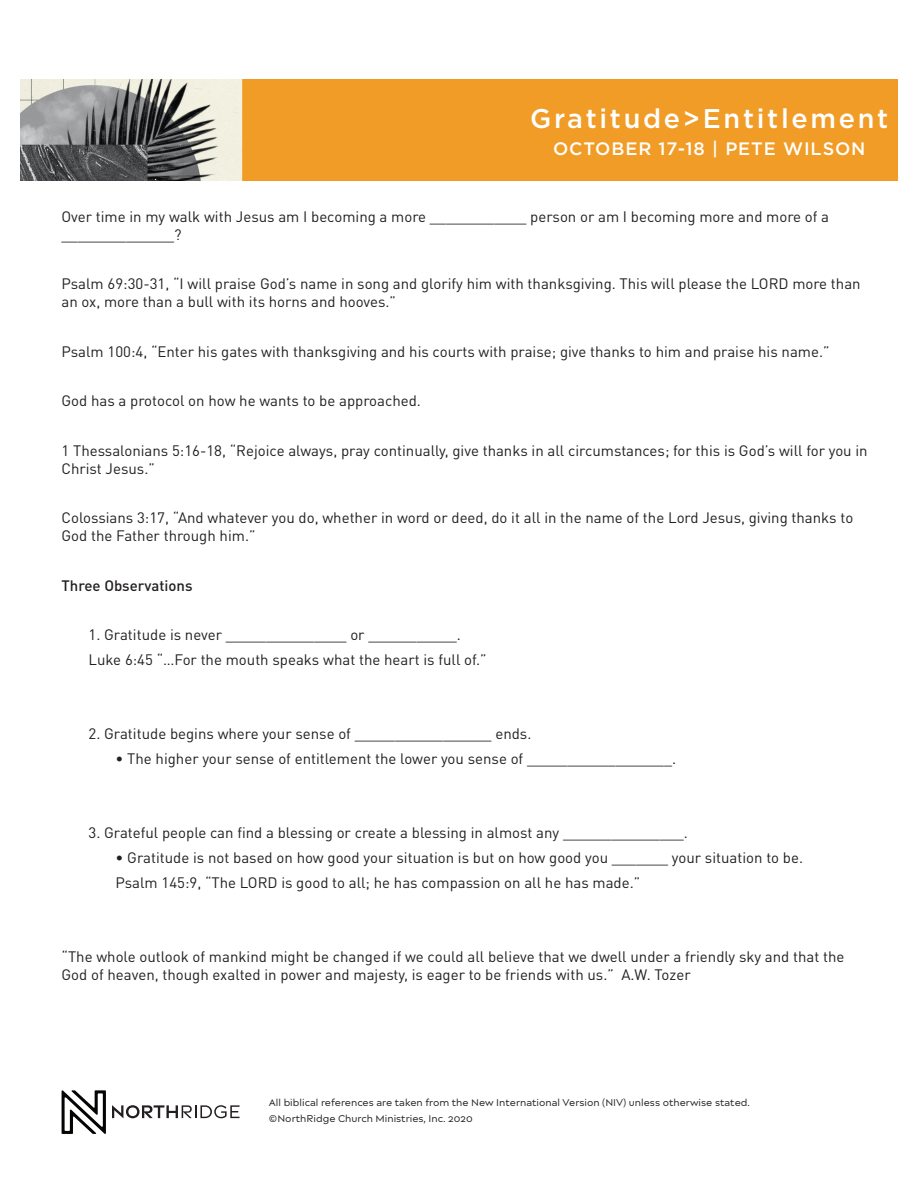
<style>
.page{position:relative;width:918px;height:1188px;background:#fff}
.page>*{position:absolute;margin:0;border:0;box-sizing:border-box;transform-origin:0 0}
.t1{font:500 27px "Gotham";letter-spacing:.1em;color:#fff}
.t2{font:500 18px "Gotham";letter-spacing:.05em;color:#fff}
.t3{font:15px/18px "DINOT";color:#231f20}
.t4{font:500 15px "DINOT";color:#231f20}
.t5{font:10.5px/16.5px "Matteo";color:#231f20}
</style>
<div class="page">
<svg style="left:62px;top:1090px;width:44px;height:44px"></svg>
<svg style="left:112px;top:1105px;width:128px;height:13px"></svg>
<img style="left:20px;top:80px;width:878px;height:100px">
<h1 class="t1" style="left:530px;top:101px;width:360px">Gratitude&gt;Entitlement</h1>
<p class="t2" style="left:553px;top:137px;width:314px">OCTOBER 17-18 | PETE WILSON</p>
<p class="t3" style="left:62px;top:207px;width:769px">Over time in my walk with Jesus am I becoming a more ____________ person or am I becoming more and more of a ______________?</p>
<p class="t3" style="left:62px;top:274px;width:801px">Psalm 69:30-31, “I will praise God’s name in song and glorify him with thanksgiving. This will please the LORD more than an ox, more than a bull with its horns and hooves.”</p>
<p class="t3" style="left:62px;top:342px;width:770px">Psalm 100:4, “Enter his gates with thanksgiving and his courts with praise; give thanks to him and praise his name.”</p>
<p class="t3" style="left:62px;top:391px;width:361px">God has a protocol on how he wants to be approached.</p>
<p class="t3" style="left:62px;top:441px;width:808px">1 Thessalonians 5:16-18, “Rejoice always, pray continually, give thanks in all circumstances; for this is God’s will for you in<br>Christ Jesus.”</p>
<p class="t3" style="left:62px;top:508px;width:793px">Colossians 3:17, “And whatever you do, whether in word or deed, do it all in the name of the Lord Jesus, giving thanks to<br>God the Father through him.”</p>
<p class="t4" style="left:62px;top:575px;width:132px">Three Observations</p>
<p class="t3" style="left:89px;top:622px;width:400px;line-height:24.8px">1. Gratitude is never _______________ or ___________.<br>Luke 6:45 “…For the mouth speaks what the heart is full of.”</p>
<p class="t3" style="left:89px;top:724px;width:444px">2. Gratitude begins where your sense of _________________ ends.</p>
<p class="t3" style="left:116px;top:749px;width:562px">• The higher your sense of entitlement the lower you sense of __________________.</p>
<p class="t3" style="left:89px;top:823px;width:601px">3. Grateful people can find a blessing or create a blessing in almost any _______________.</p>
<p class="t3" style="left:116px;top:845px;width:689px;line-height:24.8px">• Gratitude is not based on how good your situation is but on how good you _______ your situation to be.<br>Psalm 145:9, “The LORD is good to all; he has compassion on all he has made.”</p>
<p class="t3" style="left:62px;top:947px;width:785px">“The whole outlook of mankind might be changed if we could all believe that we dwell under a friendly sky and that the<br>God of heaven, though exalted in power and majesty, is eager to be friends with us.” A.W. Tozer</p>
<p class="t5" style="left:269px;top:1094px;width:483px">All biblical references are taken from the New International Version (NIV) unless otherwise stated. ©NorthRidge Church Ministries, Inc. 2020</p>
</div>
